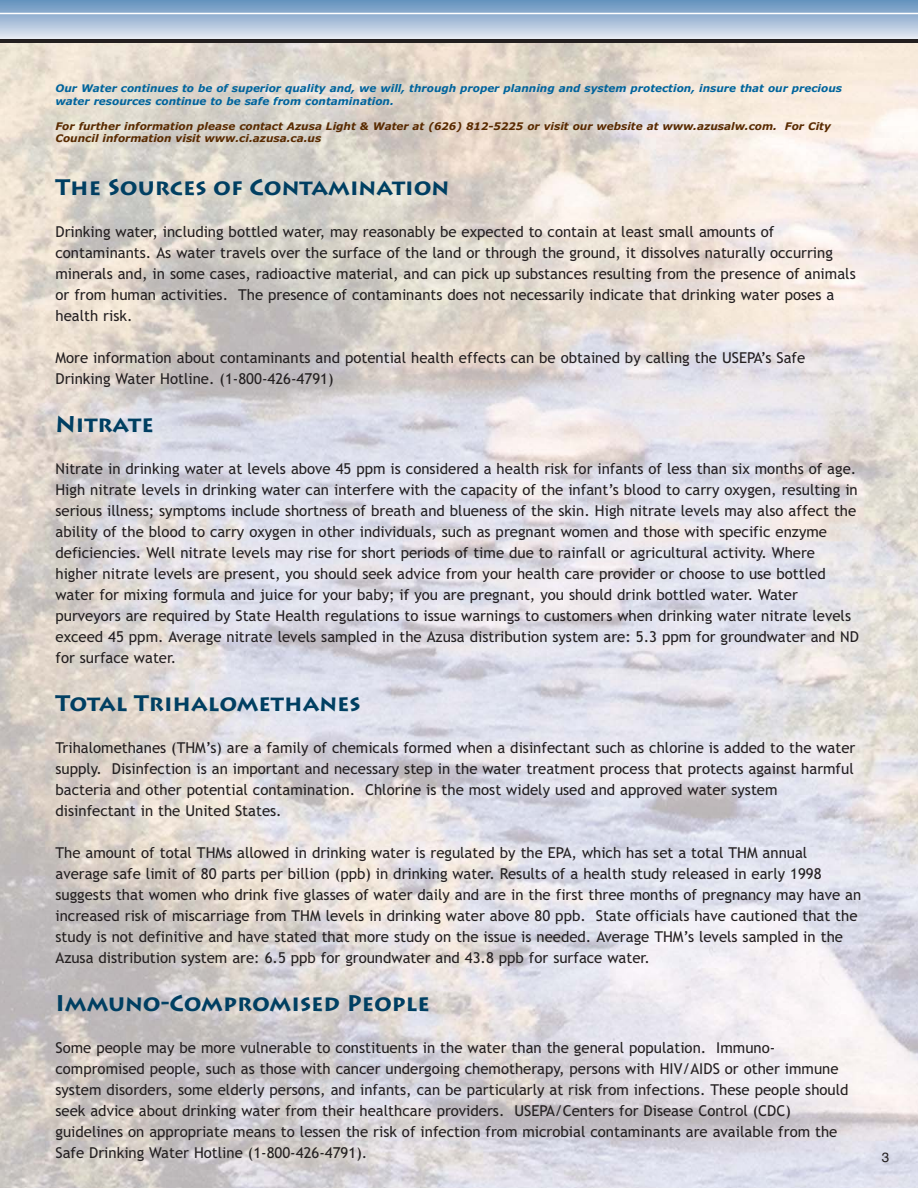
<style>
.page{position:relative;width:918px;height:1188px;background:#fff}
.page>*{position:absolute;margin:0;border:0;box-sizing:border-box;transform-origin:0 0}
.t1{font:700 22.5px "Lithos Pro";color:#003f62}
.t2{font:15px/21px "Trebuchet MS";color:#231f20}
.t3{font:13.5px "Helvetica";color:#231f20}
.t4{font:italic 700 10.5px/12.6px "Verdana";color:#00649d}
.t5{font:italic 700 10.5px/12.6px "Verdana";color:#592a00}
</style>
<div class="page">
<img style="left:0;top:43px;width:918px;height:1145px">
<svg style="left:0;top:0;width:918px;height:40px;background:#a1b9d3"></svg>
<hr style="left:0;top:40px;width:918px;height:3px;background:#231f20">
<hr style="left:0;top:13px;width:918px;height:1px;background:#fff">
<p class="t4" style="left:55px;top:83px;width:788px">Our Water continues to be of superior quality and, we will, through proper planning and system protection, insure that our precious water resources continue to be safe from contamination.</p>
<p class="t5" style="left:55px;top:121px;width:777px">For further information please contact Azusa Light &amp; Water at (626) 812-5225 or visit our website at www.azusalw.com. For City<br>Council information visit www.ci.azusa.ca.us</p>
<h1 class="t1" style="left:55px;top:174px;width:395px">The Sources of Contamination</h1>
<p class="t2" style="left:55px;top:222px;width:802px">Drinking water, including bottled water, may reasonably be expected to contain at least small amounts of contaminants. As water travels over the surface of the land or through the ground, it dissolves naturally occurring minerals and, in some cases, radioactive material, and can pick up substances resulting from the presence of animals or from human activities. The presence of contaminants does not necessarily indicate that drinking water poses a health risk.</p>
<p class="t2" style="left:55px;top:348px;width:751px">More information about contaminants and potential health effects can be obtained by calling the USEPA’s Safe<br>Drinking Water Hotline. (1-800-426-4791)</p>
<h1 class="t1" style="left:55px;top:411px;width:100px">Nitrate</h1>
<p class="t2" style="left:55px;top:459px;width:805px">Nitrate in drinking water at levels above 45 ppm is considered a health risk for infants of less than six months of age.<br>High nitrate levels in drinking water can interfere with the capacity of the infant’s blood to carry oxygen, resulting in serious illness; symptoms include shortness of breath and blueness of the skin. High nitrate levels may also affect the ability of the blood to carry oxygen in other individuals, such as pregnant women and those with specific enzyme deficiencies. Well nitrate levels may rise for short periods of time due to rainfall or agricultural activity. Where higher nitrate levels are present, you should seek advice from your health care provider or choose to use bottled water for mixing formula and juice for your baby; if you are pregnant, you should drink bottled water. Water purveyors are required by State Health regulations to issue warnings to customers when drinking water nitrate levels exceed 45 ppm. Average nitrate levels sampled in the Azusa distribution system are: 5.3 ppm for groundwater and ND for surface water.</p>
<h1 class="t1" style="left:55px;top:690px;width:307px">Total Trihalomethanes</h1>
<p class="t2" style="left:55px;top:738px;width:801px">Trihalomethanes (THM’s) are a family of chemicals formed when a disinfectant such as chlorine is added to the water supply. Disinfection is an important and necessary step in the water treatment process that protects against harmful bacteria and other potential contamination. Chlorine is the most widely used and approved water system disinfectant in the United States.</p>
<p class="t2" style="left:55px;top:843px;width:807px">The amount of total THMs allowed in drinking water is regulated by the EPA, which has set a total THM annual average safe limit of 80 parts per billion (ppb) in drinking water. Results of a health study released in early 1998 suggests that women who drink five glasses of water daily and are in the first three months of pregnancy may have an increased risk of miscarriage from THM levels in drinking water above 80 ppb. State officials have cautioned that the study is not definitive and have stated that more study on the issue is needed. Average THM’s levels sampled in the Azusa distribution system are: 6.5 ppb for groundwater and 43.8 ppb for surface water.</p>
<h1 class="t1" style="left:55px;top:990px;width:376px">Immuno-Compromised People</h1>
<p class="t2" style="left:55px;top:1038px;width:795px">Some people may be more vulnerable to constituents in the water than the general population. Immuno&shy;compromised people, such as those with cancer undergoing chemotherapy, persons with HIV/AIDS or other immune system disorders, some elderly persons, and infants, can be particularly at risk from infections. These people should seek advice about drinking water from their healthcare providers. USEPA/Centers for Disease Control (CDC) guidelines on appropriate means to lessen the risk of infection from microbial contaminants are available from the Safe Drinking Water Hotline (1-800-426-4791).</p>
<p class="t3" style="left:882px;top:1152px;width:9px">3</p>
</div>
